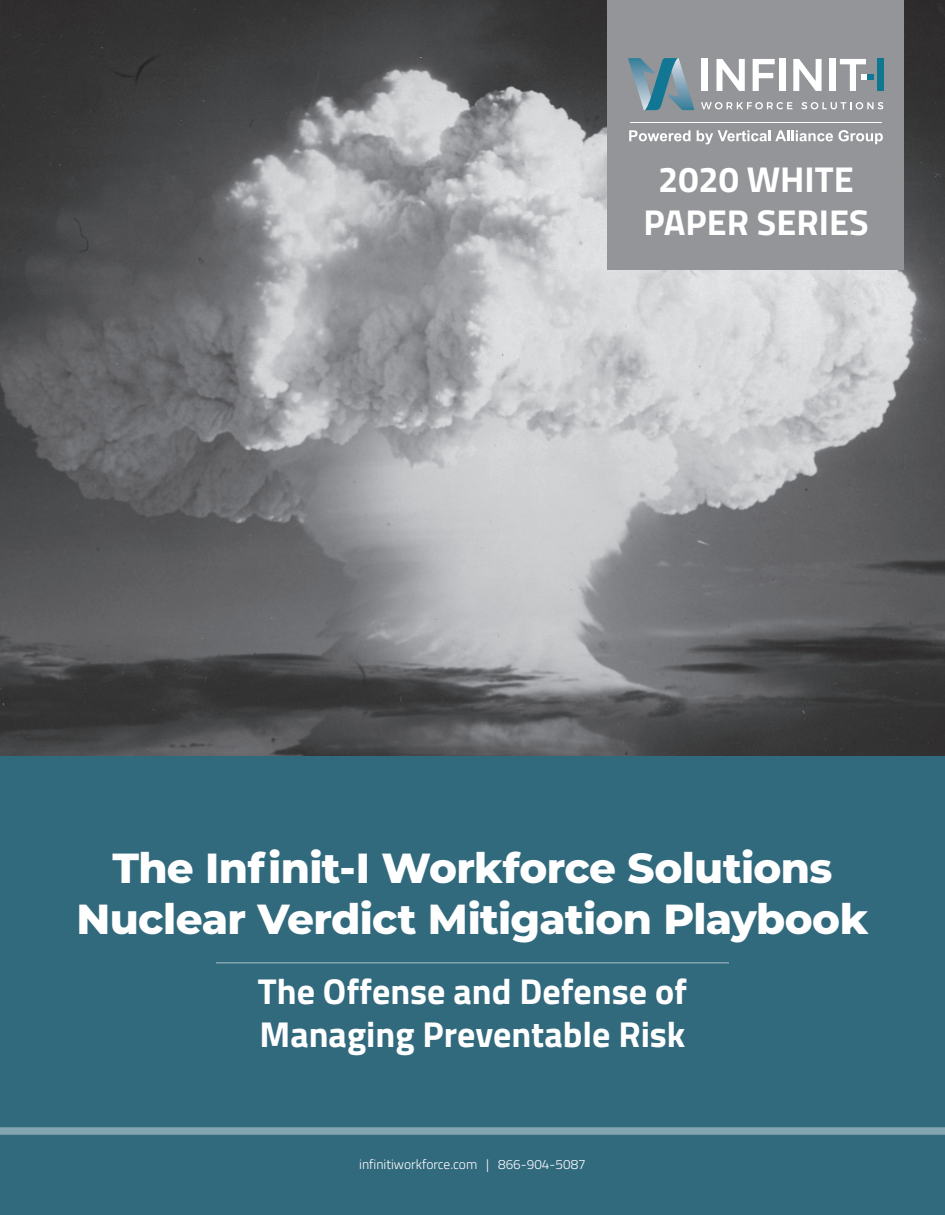
<style>
.page{position:relative;width:945px;height:1215px;background:#fff}
.page>*{position:absolute;margin:0;border:0;box-sizing:border-box;transform-origin:0 0}
.t1{font:800 42px/50.4px "Montserrat";letter-spacing:-.015em;color:#fff;text-align:center}
.white_paper_cover_su{font:700 36px/43.2px "Titillium Web";color:#fff;text-align:center}
.t2{font:300 13.5px "Titillium Web";color:#fff}
</style>
<div class="page">
<img style="left:0;top:1px;width:945px;height:755px">
<div style="left:608px;top:0;width:296px;height:270px;background:#939598"></div>
<div style="left:701px;top:59px;width:7px;height:32px;background:#fff"></div>
<svg style="left:717px;top:59px;width:28px;height:32px"></svg>
<svg style="left:753px;top:59px;width:22px;height:32px"></svg>
<div style="left:779px;top:59px;width:6px;height:32px;background:#fff"></div>
<svg style="left:793px;top:59px;width:29px;height:32px"></svg>
<div style="left:829px;top:59px;width:7px;height:32px;background:#fff"></div>
<div style="left:878px;top:59px;width:6px;height:32px;background:#107793"></div>
<svg style="left:701px;top:102px;width:91px;height:7px"></svg>
<svg style="left:801px;top:102px;width:82px;height:7px"></svg>
<svg style="left:840px;top:59px;width:34px;height:32px"></svg>
<img style="left:678px;top:58px;width:16px;height:52px">
<img style="left:628px;top:58px;width:17px;height:52px">
<svg style="left:645px;top:58px;width:33px;height:52px"></svg>
<svg style="left:629px;top:130px;width:61px;height:11px"></svg>
<svg style="left:697px;top:130px;width:136px;height:14px"></svg>
<svg style="left:839px;top:130px;width:44px;height:14px"></svg>
<hr style="left:630px;top:122px;width:252px;height:1px;background:#fff">
<div style="left:0;top:1134px;width:945px;height:81px;background:#31697d"></div>
<div style="left:0;top:756px;width:945px;height:378px;background:#31697d"></div>
<hr style="left:216px;top:962px;width:513px;height:2px;background:#83a5b1">
<div style="left:0;top:1127px;width:945px;height:8px;background:#83a5b1"></div>
<p class="white_paper_cover_su" style="left:643px;top:156px;width:227px">2020 WHITE<br>PAPER SERIES</p>
<p class="t1" style="left:76px;top:841px;width:794px">The Infinit-I Workforce Solutions<br>Nuclear Verdict Mitigation Playbook</p>
<p class="white_paper_cover_su" style="left:258px;top:968px;width:431px;text-align:left">The Offense and Defense of<br>Managing Preventable Risk</p>
<p class="t2" style="left:359px;top:1154px;width:228px">infinitiworkforce.com | 866-904-5087</p>
</div>
